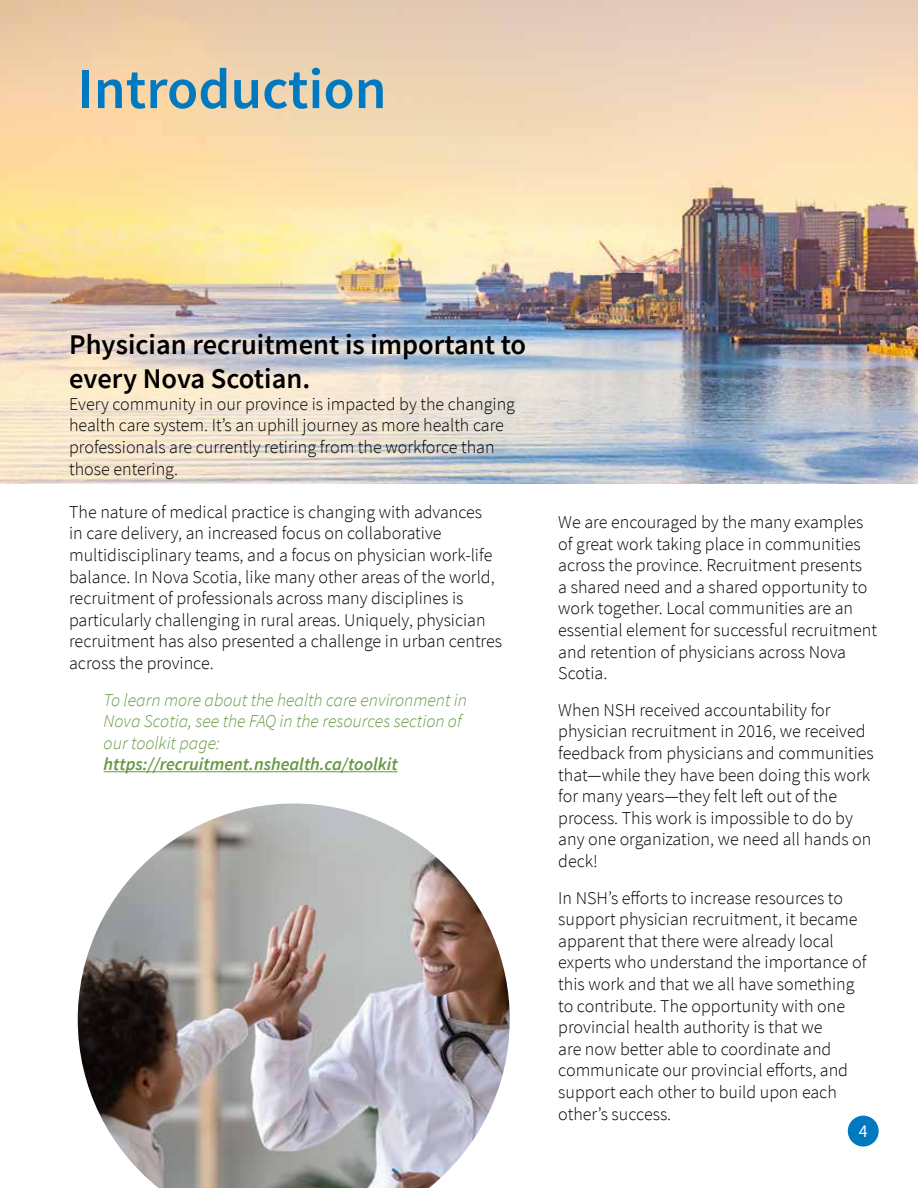
<style>
.page{position:relative;width:918px;height:1188px;background:#fff}
.page>*{position:absolute;margin:0;border:0;box-sizing:border-box;transform-origin:0 0}
.t1{font:600 57px "Source Sans Pro";color:#0079c1}
.t2{font:600 28.5px/34.2px "Source Sans Pro";color:#000}
.t3{font:300 18px/21.6px "Source Sans Pro";color:#000}
.t4{font:italic 300 18px/21.6px "Source Sans Pro";color:#659941}
.t5{font:italic 600 18px "Source Sans Pro";color:#659941}
.t6{font:18px "Source Sans Pro";color:#fff}
</style>
<div class="page">
<div style="left:848px;top:1116px;width:31px;height:31px;background:#0079c1;border-radius:50%"></div>
<img style="left:0;top:0;width:918px;height:484px">
<hr style="left:104px;top:771px;width:294px;height:1px;background:#659941">
<img style="left:78px;top:804px;width:432px;height:384px">
<h1 class="t1" style="left:78px;top:52px;width:310px">Introduction</h1>
<h2 class="t2" style="left:69px;top:327px;width:459px">Physician recruitment is important to every Nova Scotian.</h2>
<p class="t3" style="left:69px;top:393px;width:447px">Every community in our province is impacted by the changing health care system. It’s an uphill journey as more health care professionals are currently retiring from the workforce than those entering.</p>
<p class="t3" style="left:69px;top:501px;width:435px">The nature of medical practice is changing with advances<br>in care delivery, an increased focus on collaborative multidisciplinary teams, and a focus on physician work-life balance. In Nova Scotia, like many other areas of the world, recruitment of professionals across many disciplines is particularly challenging in rural areas. Uniquely, physician recruitment has also presented a challenge in urban centres across the province.</p>
<p class="t4" style="left:104px;top:689px;width:365px">To learn more about the health care environment in<br>Nova Scotia, see the FAQ in the resources section of our toolkit page:</p>
<p class="t5" style="left:104px;top:753px;width:296px">https://recruitment.nshealth.ca/toolkit</p>
<p class="t3" style="left:558px;top:511px;width:320px">We are encouraged by the many examples of great work taking place in communities across the province. Recruitment presents<br>a shared need and a shared opportunity to work together. Local communities are an essential element for successful recruitment and retention of physicians across Nova Scotia.</p>
<p class="t3" style="left:558px;top:699px;width:317px">When NSH received accountability for physician recruitment in 2016, we received feedback from physicians and communities that—while they have been doing this work for many years—they felt left out of the process. This work is impossible to do by any one organization, we need all hands on deck!</p>
<p class="t3" style="left:558px;top:887px;width:310px">In NSH’s efforts to increase resources to support physician recruitment, it became apparent that there were already local experts who understand the importance of this work and that we all have something to contribute. The opportunity with one provincial health authority is that we<br>are now better able to coordinate and communicate our provincial efforts, and support each other to build upon each other’s success.</p>
<p class="t6" style="left:859px;top:1119px;width:10px">4</p>
</div>
